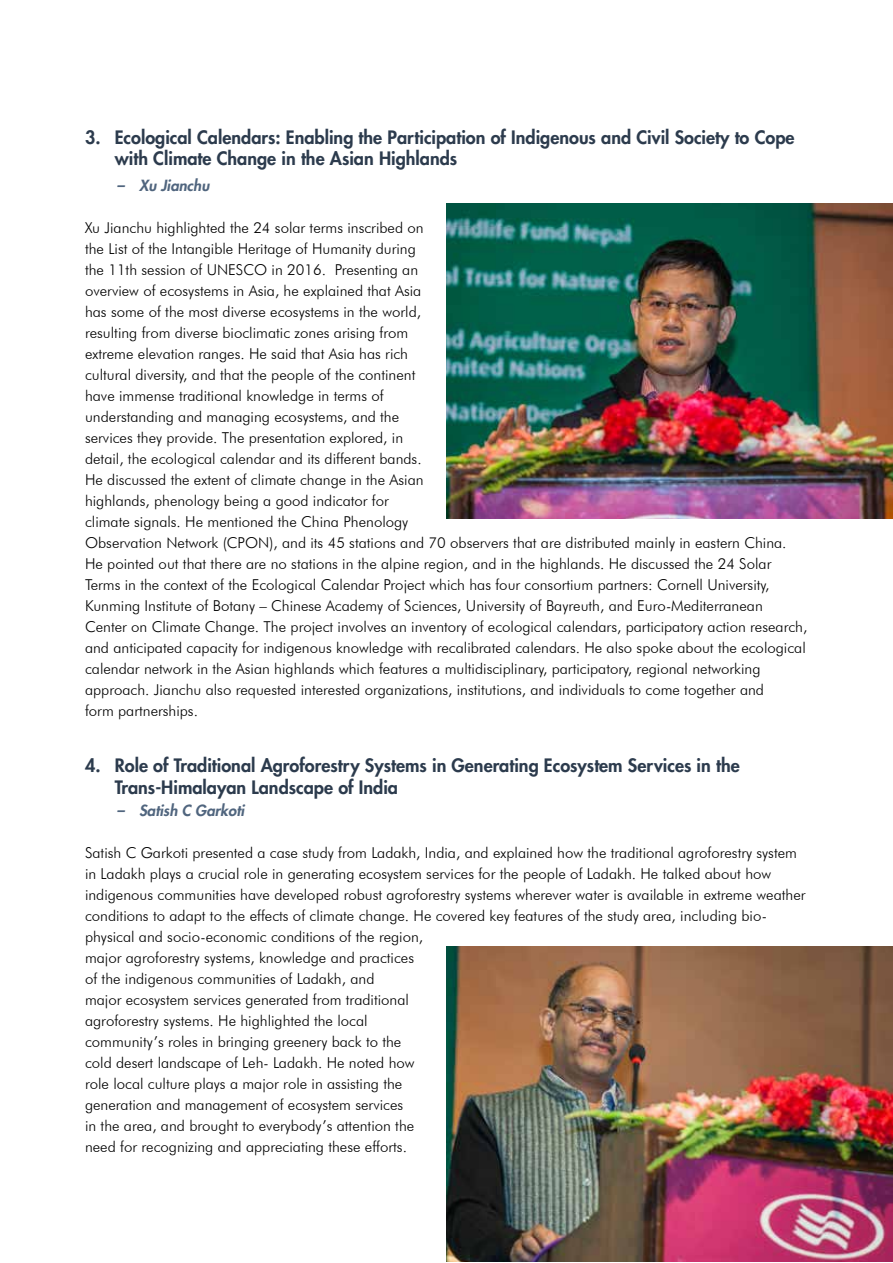
<style>
.page{position:relative;width:893px;height:1263px;background:#fff}
.page>*{position:absolute;margin:0;border:0;box-sizing:border-box;transform-origin:0 0}
.t1{font:800 18px/21.6px "Futura Std";color:#2c3b4d}
.t2{font:300 15px/21px "Futura BT";color:#000}
.t3{font:italic 800 15px "Futura Std";color:#50657e}
</style>
<div class="page">
<img style="left:446px;top:203px;width:447px;height:316px">
<img style="left:446px;top:946px;width:447px;height:316px">
<p class="t1" style="left:115px;top:126px;width:681px;text-indent:-30px">3. Ecological Calendars: Enabling the Participation of Indigenous and Civil Society to Cope with Climate Change in the Asian Highlands</p>
<p class="t3" style="left:117px;top:176px;width:94px">– Xu Jianchu</p>
<p class="t2" style="left:85px;top:217px;width:724px">Xu Jianchu highlighted the 24 solar terms inscribed on<br>the List of the Intangible Heritage of Humanity during<br>the 11th session of UNESCO in 2016. Presenting an<br>overview of ecosystems in Asia, he explained that Asia<br>has some of the most diverse ecosystems in the world,<br>resulting from diverse bioclimatic zones arising from<br>extreme elevation ranges. He said that Asia has rich<br>cultural diversity, and that the people of the continent<br>have immense traditional knowledge in terms of<br>understanding and managing ecosystems, and the<br>services they provide. The presentation explored, in<br>detail, the ecological calendar and its different bands.<br>He discussed the extent of climate change in the Asian<br>highlands, phenology being a good indicator for<br>climate signals. He mentioned the China Phenology<br>Observation Network (CPON), and its 45 stations and 70 observers that are distributed mainly in eastern China.<br>He pointed out that there are no stations in the alpine region, and in the highlands. He discussed the 24 Solar Terms in the context of the Ecological Calendar Project which has four consortium partners: Cornell University, Kunming Institute of Botany – Chinese Academy of Sciences, University of Bayreuth, and Euro-Mediterranean Center on Climate Change. The project involves an inventory of ecological calendars, participatory action research, and anticipated capacity for indigenous knowledge with recalibrated calendars. He also spoke about the ecological calendar network in the Asian highlands which features a multidisciplinary, participatory, regional networking approach. Jianchu also requested interested organizations, institutions, and individuals to come together and<br>form partnerships.</p>
<p class="t1" style="left:115px;top:754px;width:626px;text-indent:-30px">4. Role of Traditional Agroforestry Systems in Generating Ecosystem Services in the<br>Trans-Himalayan Landscape of India</p>
<p class="t3" style="left:117px;top:801px;width:129px">– Satish C Garkoti</p>
<p class="t2" style="left:85px;top:842px;width:722px">Satish C Garkoti presented a case study from Ladakh, India, and explained how the traditional agroforestry system in Ladakh plays a crucial role in generating ecosystem services for the people of Ladakh. He talked about how indigenous communities have developed robust agroforestry systems wherever water is available in extreme weather conditions to adapt to the effects of climate change. He covered key features of the study area, including bio&shy;physical and socio-economic conditions of the region,<br>major agroforestry systems, knowledge and practices<br>of the indigenous communities of Ladakh, and<br>major ecosystem services generated from traditional<br>agroforestry systems. He highlighted the local<br>community’s roles in bringing greenery back to the<br>cold desert landscape of Leh- Ladakh. He noted how<br>role local culture plays a major role in assisting the<br>generation and management of ecosystem services<br>in the area, and brought to everybody’s attention the<br>need for recognizing and appreciating these efforts.</p>
</div>
